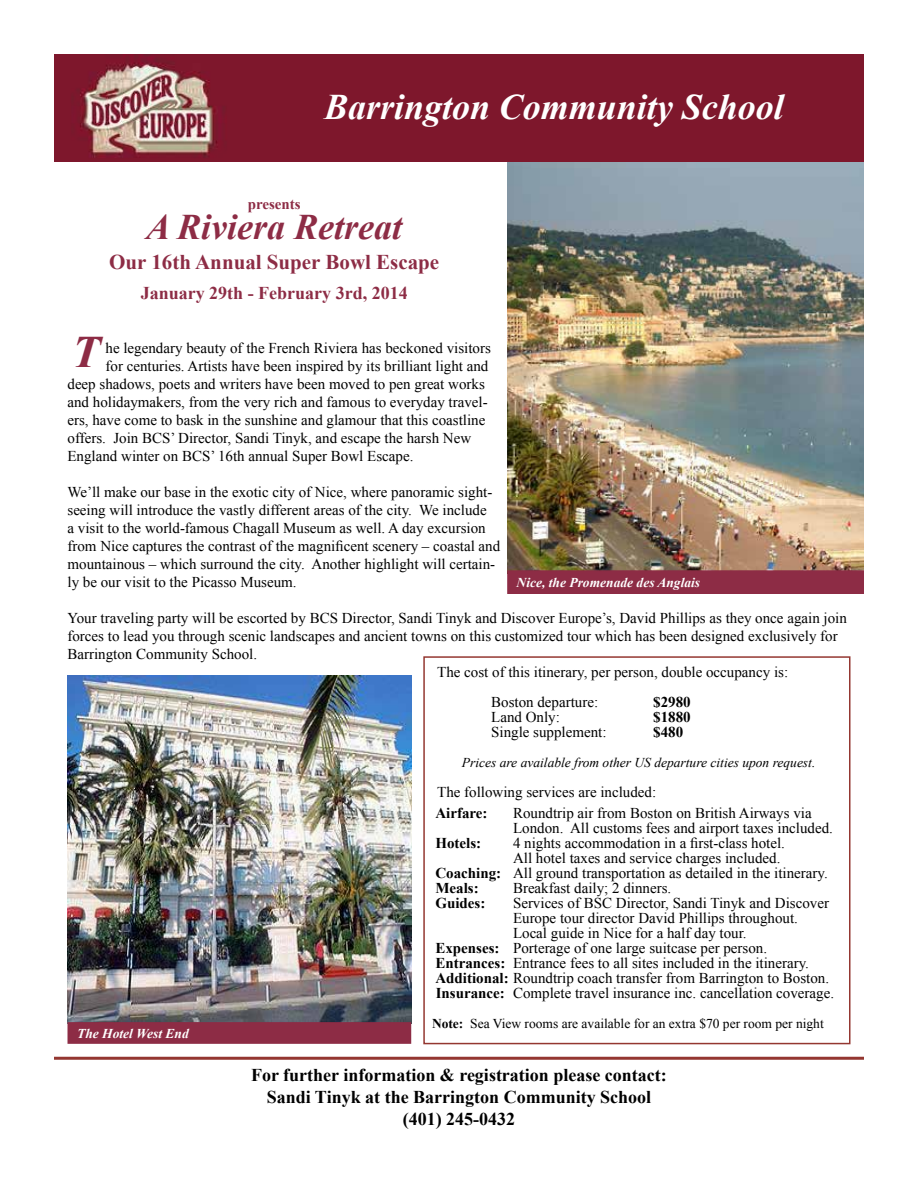
<style>
.page{position:relative;width:918px;height:1188px;background:#fff}
.page>*{position:absolute;margin:0;border:0;box-sizing:border-box;transform-origin:0 0}
.t1{font:italic 700 45px "Times New Roman";color:#8d2c45}
.t2{font:italic 700 36px "Times New Roman";color:#fff}
.t3{font:italic 700 36px "Times New Roman";color:#8d2c45}
.t4{font:700 21px "Times New Roman";color:#8d2c45}
.t5{font:700 18px/21.6px "Times New Roman";color:#000;text-align:center}
.t6{font:700 18px "Times New Roman";color:#8d2c45}
.t7{font:15px/18px "Times New Roman";color:#000}
.t8{font:700 15px "Times New Roman";color:#000}
.t9{font:700 15px "Times New Roman";color:#8d2c45}
.t10{font:13.5px "Times New Roman";color:#000}
.t11{font:italic 13.5px "Times New Roman";color:#000}
.t12{font:italic 700 13.5px "Times New Roman";color:#fff}
.s1{font-weight:700}
</style>
<div class="page">
<img style="left:68px;top:675px;width:343px;height:347px">
<img style="left:507px;top:162px;width:357px;height:408px">
<div style="left:507px;top:570px;width:357px;height:24px;background:#8d2c45;border:2px solid #8d2c45"></div>
<hr style="left:54px;top:1057px;width:810px;height:3px;background:#943731">
<div style="left:423px;top:656px;width:427px;height:388px;border:2px solid #943731"></div>
<img style="left:54px;top:54px;width:810px;height:108px">
<div style="left:68px;top:1022px;width:343px;height:22px;background:#8d2c45;border:2px solid #8d2c45"></div>
<h2 class="t2" style="left:324px;top:82px;width:461px">Barrington Community School</h2>
<p class="t9" style="left:248px;top:193px;width:55px">presents</p>
<h2 class="t3" style="left:146px;top:201px;width:258px">A Riviera Retreat</h2>
<h3 class="t4" style="left:109px;top:247px;width:332px">Our 16th Annual Super Bowl Escape</h3>
<p class="t6" style="left:141px;top:281px;width:268px">January 29th - February 3rd, 2014</p>
<h1 class="t1" style="left:72px;top:320px;width:29px">T</h1>
<p class="t7" style="left:106px;top:338px;width:387px">he legendary beauty of the French Riviera has beckoned visitors</p>
<p class="t7" style="left:106px;top:356px;width:384px">for centuries. Artists have been inspired by its brilliant light and</p>
<p class="t7" style="left:68px;top:374px;width:419px">deep shadows, poets and writers have been moved to pen great works</p>
<p class="t7" style="left:68px;top:392px;width:422px">and holidaymakers, from the very rich and famous to everyday travel-</p>
<p class="t7" style="left:68px;top:410px;width:419px">ers, have come to bask in the sunshine and glamour that this coastline</p>
<p class="t7" style="left:68px;top:428px;width:405px">offers. Join BCS’ Director, Sandi Tinyk, and escape the harsh New</p>
<p class="t7" style="left:68px;top:446px;width:347px">England winter on BCS’ 16th annual Super Bowl Escape.</p>
<p class="t7" style="left:68px;top:482px;width:434px">We’ll make our base in the exotic city of Nice, where panoramic sight&shy;seeing will introduce the vastly different areas of the city. We include<br>a visit to the world-famous Chagall Museum as well. A day excursion from Nice captures the contrast of the magnificent scenery – coastal and mountainous – which surround the city. Another highlight will certain&shy;ly be our visit to the Picasso Museum.</p>
<p class="t7" style="left:68px;top:608px;width:781px">Your traveling party will be escorted by BCS Director, Sandi Tinyk and Discover Europe’s, David Phillips as they once again join forces to lead you through scenic landscapes and ancient towns on this customized tour which has been designed exclusively for<br>Barrington Community School.</p>
<p class="t12" style="left:517px;top:573px;width:185px">Nice, the Promenade des Anglais</p>
<p class="t12" style="left:77px;top:1024px;width:113px">The Hotel West End</p>
<p class="t7" style="left:491px;top:656px;width:299px;line-height:30px;text-indent:-54px">The cost of this itinerary, per person, double occupancy is:<br>Boston departure:</p>
<p class="t8" style="left:653px;top:691px;width:39px">$2980</p>
<p class="t7" style="left:491px;top:707px;width:70px">Land Only:</p>
<p class="t8" style="left:653px;top:706px;width:39px">$1880</p>
<p class="t7" style="left:491px;top:722px;width:117px">Single supplement:</p>
<p class="t8" style="left:653px;top:721px;width:31px">$480</p>
<p class="t11" style="left:462px;top:753px;width:355px">Prices are available from other US departure cities upon request.</p>
<p class="t7" style="left:437px;top:782px;width:221px">The following services are included:</p>
<p class="t8" style="left:435px;top:803px;width:54px">Airfare:</p>
<p class="t7" style="left:513px;top:806px;width:321px;line-height:15px">Roundtrip air from Boston on British Airways via<br>London. All customs fees and airport taxes included.</p>
<p class="t8" style="left:435px;top:833px;width:47px">Hotels:</p>
<p class="t7" style="left:513px;top:834px;width:274px">4 nights accommodation in a first-class hotel.</p>
<p class="t7" style="left:513px;top:849px;width:269px">All hotel taxes and service charges included.</p>
<p class="t7" style="left:435px;top:864px;width:394px"><span class="s1">Coaching:</span> All ground transportation as detailed in the itinerary.</p>
<p class="t8" style="left:435px;top:878px;width:45px">Meals:</p>
<p class="t7" style="left:513px;top:879px;width:160px">Breakfast daily; 2 dinners.</p>
<p class="t8" style="left:435px;top:893px;width:52px">Guides:</p>
<p class="t7" style="left:513px;top:894px;width:318px">Services of BSC Director, Sandi Tinyk and Discover</p>
<p class="t7" style="left:513px;top:909px;width:286px">Europe tour director David Phillips throughout.</p>
<p class="t7" style="left:513px;top:924px;width:235px">Local guide in Nice for a half day tour.</p>
<p class="t7" style="left:435px;top:939px;width:333px"><span class="s1">Expenses:</span> Porterage of one large suitcase per person.</p>
<p class="t7" style="left:435px;top:954px;width:375px"><span class="s1">Entrances:</span> Entrance fees to all sites included in the itinerary.</p>
<p class="t7" style="left:435px;top:969px;width:395px"><span class="s1">Additional:</span> Roundtrip coach transfer from Barrington to Boston.</p>
<p class="t7" style="left:436px;top:984px;width:400px"><span class="s1">Insurance:</span> Complete travel insurance inc. cancellation coverage.</p>
<p class="t10" style="left:432px;top:1015px;width:393px"><span class="s1">Note:</span> Sea View rooms are available for an extra $70 per room per night</p>
<p class="t5" style="left:251px;top:1064px;width:417px">For further information &amp; registration please contact:<br>Sandi Tinyk at the Barrington Community School (401) 245-0432</p>
</div>
